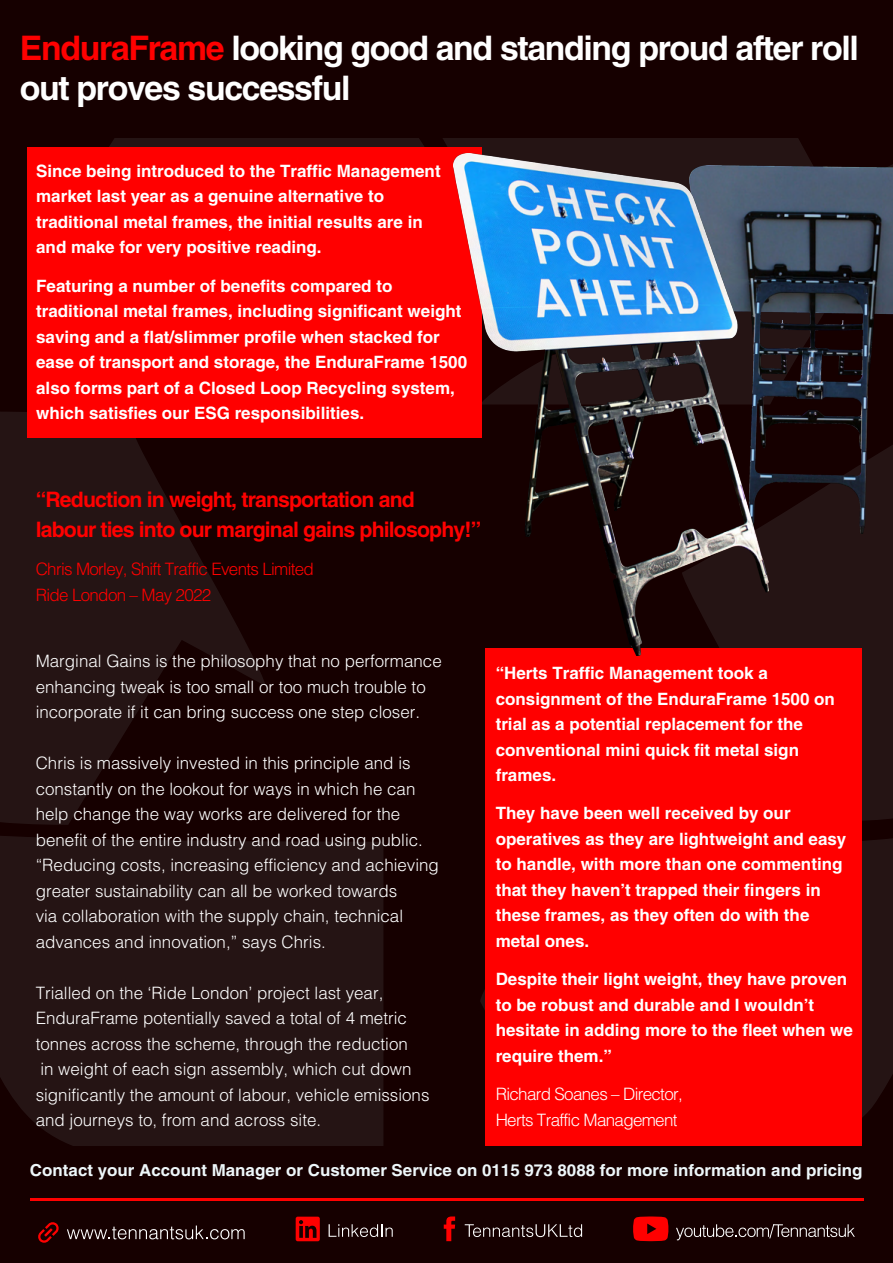
<style>
.page{position:relative;width:893px;height:1263px;background:#fff}
.page>*{position:absolute;margin:0;border:0;box-sizing:border-box;transform-origin:0 0}
.t1{font:700 33.9px/40px "Helvetica LT Std";letter-spacing:-.04em;color:#fff}
.t2{font:700 21.3px/29.8px "Helvetica LT Std";letter-spacing:-.04em;color:#f00}
.t3{font:300 17.1px/25.5px "Helvetica LT Std";color:#fff}
.t4{font:300 17.1px/25.5px "Helvetica LT Std";letter-spacing:-.04em;color:#f00}
.t5{font:300 17.1px/25.5px "Helvetica LT Std";letter-spacing:-.04em;color:#fff}
.t6{font:700 16.95px/25.5px "Helvetica LT Std";color:#fff}
.t7{font:700 16.5px "Helvetica LT Std";color:#eef7fa}
.s1{color:#f00}
</style>
<div class="page">
<div style="left:0;top:0;width:893px;height:1262px;background:#160000"></div>
<svg style="left:480px;top:749px;width:413px;height:397px;fill:#251414"></svg>
<svg style="left:450px;top:138px;width:443px;height:28px;fill:#251414"></svg>
<div style="left:0;top:836px;width:383px;height:310px;background:#251414"></div>
<svg style="left:0;top:412px;width:265px;height:413px;fill:#251414"></svg>
<svg style="left:30px;top:138px;width:420px;height:10px;fill:#251414"></svg>
<div style="left:768px;top:534px;width:125px;height:291px;background:#251414"></div>
<div style="left:27px;top:148px;width:454px;height:290px;background:#f00"></div>
<div style="left:0;top:1147px;width:893px;height:116px;background:#160000"></div>
<svg style="left:67px;top:1225px;width:178px;height:14px"></svg>
<svg style="left:38px;top:1222px;width:21px;height:21px"></svg>
<svg style="left:465px;top:1224px;width:117px;height:13px"></svg>
<svg style="left:444px;top:1216px;width:11px;height:25px"></svg>
<svg style="left:676px;top:1224px;width:179px;height:16px"></svg>
<svg style="left:633px;top:1216px;width:35px;height:25px"></svg>
<svg style="left:296px;top:1217px;width:24px;height:24px"></svg>
<svg style="left:329px;top:1224px;width:64px;height:13px"></svg>
<hr style="left:30px;top:1198px;width:833px;height:2px;background:#f00">
<div style="left:486px;top:648px;width:376px;height:497px;background:#f00"></div>
<img style="left:768px;top:166px;width:125px;height:368px">
<img style="left:453px;top:154px;width:315px;height:501px">
<h1 class="t1" style="left:20px;top:28px;width:840px"><span class="s1">EnduraFrame</span> looking good and standing proud after roll out proves successful</h1>
<p class="t6" style="left:36px;top:158px;width:406px">Since being introduced to the Traffic Management market last year as a genuine alternative to traditional metal frames, the initial results are in and make for very positive reading.</p>
<p class="t6" style="left:36px;top:273px;width:432px">Featuring a number of benefits compared to traditional metal frames, including significant weight saving and a flat/slimmer profile when stacked for ease of transport and storage, the EnduraFrame 1500 also forms part of a Closed Loop Recycling system, which satisfies our ESG responsibilities.</p>
<p class="t2" style="left:36px;top:484px;width:447px">“Reduction in weight, transportation and<br>labour ties into our marginal gains philosophy!”</p>
<p class="t4" style="left:36px;top:556px;width:280px">Chris Morley, Shift Traffic Events Limited<br>Ride London – May 2022</p>
<p class="t3" style="left:36px;top:648px;width:408px">Marginal Gains is the philosophy that no performance enhancing tweak is too small or too much trouble to incorporate if it can bring success one step closer.</p>
<p class="t3" style="left:36px;top:750px;width:405px">Chris is massively invested in this principle and is constantly on the lookout for ways in which he can help change the way works are delivered for the benefit of the entire industry and road using public. “Reducing costs, increasing efficiency and achieving greater sustainability can all be worked towards<br>via collaboration with the supply chain, technical advances and innovation,” says Chris.</p>
<p class="t3" style="left:36px;top:980px;width:395px">Trialled on the ‘Ride London’ project last year, EnduraFrame potentially saved a total of 4 metric tonnes across the scheme, through the reduction<br>in weight of each sign assembly, which cut down significantly the amount of labour, vehicle emissions and journeys to, from and across site.</p>
<p class="t6" style="left:496px;top:660px;width:341px">“Herts Traffic Management took a consignment of the EnduraFrame 1500 on trial as a potential replacement for the conventional mini quick fit metal sign frames.</p>
<p class="t6" style="left:496px;top:800px;width:352px">They have been well received by our operatives as they are lightweight and easy to handle, with more than one commenting that they haven’t trapped their fingers in these frames, as they often do with the metal ones.</p>
<p class="t6" style="left:496px;top:966px;width:359px">Despite their light weight, they have proven to be robust and durable and I wouldn’t hesitate in adding more to the fleet when we require them.”</p>
<p class="t5" style="left:496px;top:1081px;width:189px">Richard Soanes – Director,<br>Herts Traffic Management</p>
<p class="t7" style="left:30px;top:1160px;width:834px">Contact your Account Manager or Customer Service on 0115 973 8088 for more information and pricing</p>
</div>
